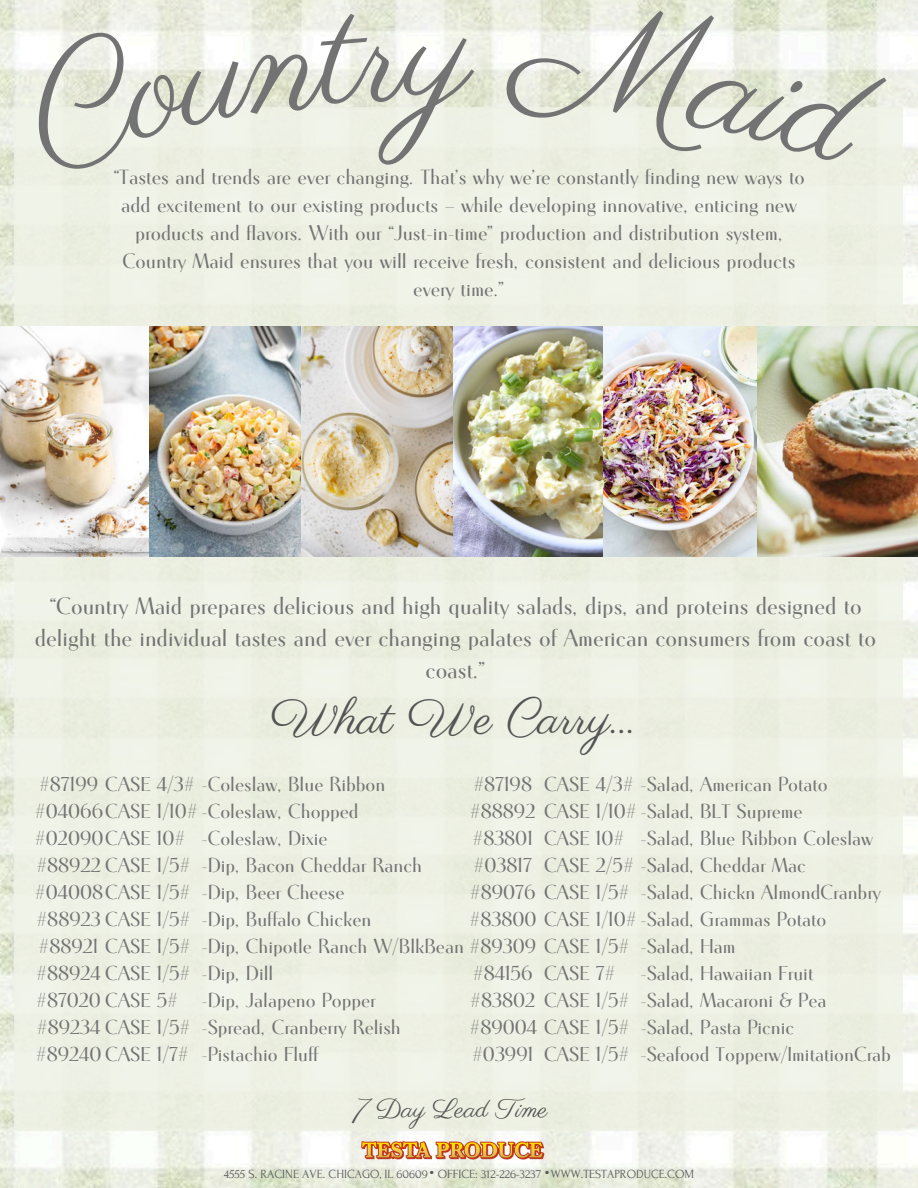
<style>
.page{position:relative;width:918px;height:1188px;background:#fff}
.page>*{position:absolute;margin:0;border:0;box-sizing:border-box;transform-origin:0 0}
.t1{font:151.5px "Parisienne";color:#737373}
.t2{font:49.5px "Parisienne";color:#545454}
.t3{font:26.55px "Parisienne";color:#545454}
.t4{font:700 22.95px/31.8px "Cotoris";color:#737373;text-align:center}
.t5{font:700 20.25px/27.9px "Cotoris";color:#737373;text-align:center}
.t6{font:700 19.5px/27px "Cotoris";color:#737373}
.t7{font:12.45px "Forum";color:#545454}
</style>
<div class="page">
<img style="left:0;top:0;width:918px;height:1188px">
<div style="left:15px;top:107px;width:888px;height:1024px;background:#eef1e4"></div>
<img style="left:0;top:326px;width:297px;height:231px">
<img style="left:297px;top:326px;width:156px;height:231px">
<img style="left:453px;top:326px;width:465px;height:231px">
<img style="left:346px;top:1131px;width:214px;height:36px">
<svg style="left:15px;top:11px;width:395px;height:157px"></svg>
<svg style="left:501px;top:0;width:387px;height:172px"></svg>
<h5 class="t1" style="left:406px;top:-42px;width:67px">y</h5>
<p class="t5" style="left:113px;top:165px;width:693px">“Tastes and trends are ever changing. That’s why we’re constantly finding new ways to add excitement to our existing products – while developing innovative, enticing new products and flavors. With our “Just-in-time” production and distribution system, Country Maid ensures that you will receive fresh, consistent and delicious products every time.”</p>
<p class="t4" style="left:35px;top:592px;width:843px">“Country Maid prepares delicious and high quality salads, dips, and proteins designed to delight the individual tastes and ever changing palates of American consumers from coast to coast.”</p>
<h2 class="t2" style="left:270px;top:688px;width:367px">What We Carry...</h2>
<p class="t6" style="left:35px;top:772px;width:352px">#87199 CASE 4/3# -Coleslaw, Blue Ribbon #04066CASE 1/10# -Coleslaw, Chopped #02090CASE 10#<br>#88922 CASE 1/5#<br>#04008CASE 1/5#<br>#88923 CASE 1/5#<br>#88921 CASE 1/5#<br>#88924 CASE 1/5#<br>#87020 CASE 5#<br>#89234 CASE 1/5#<br>#89240 CASE 1/7#</p>
<p class="t6" style="left:544px;top:772px;width:285px">CASE 4/3# -Salad, American Potato</p>
<p class="t6" style="left:544px;top:799px;width:260px">CASE 1/10# -Salad, BLT Supreme</p>
<p class="t6" style="left:641px;top:826px;width:234px">-Salad, Blue Ribbon Coleslaw</p>
<p class="t6" style="left:544px;top:853px;width:263px">CASE 2/5# -Salad, Cheddar Mac</p>
<p class="t6" style="left:641px;top:880px;width:242px">-Salad, Chickn AlmondCranbry</p>
<p class="t6" style="left:641px;top:934px;width:252px">-Salad, Ham<br>-Salad, Hawaiian Fruit<br>-Salad, Macaroni &amp; Pea<br>-Salad, Pasta Picnic<br>-Seafood Topperw/ImitationCrab</p>
<p class="t6" style="left:473px;top:772px;width:60px">#87198</p>
<p class="t6" style="left:470px;top:799px;width:67px">#88892</p>
<p class="t6" style="left:472px;top:826px;width:62px">#83801</p>
<p class="t6" style="left:474px;top:853px;width:60px">#03817</p>
<p class="t6" style="left:470px;top:880px;width:67px">#89076</p>
<p class="t6" style="left:470px;top:907px;width:359px">#83800 CASE 1/10# -Salad, Grammas Potato</p>
<p class="t6" style="left:202px;top:934px;width:429px">-Dip, Chipotle Ranch W/BlkBean #89309 CASE 1/5#</p>
<p class="t6" style="left:473px;top:961px;width:61px">#84156</p>
<p class="t6" style="left:470px;top:988px;width:67px">#83802</p>
<p class="t6" style="left:470px;top:1015px;width:161px">#89004 CASE 1/5#</p>
<p class="t6" style="left:472px;top:1042px;width:63px">#03991</p>
<p class="t6" style="left:544px;top:826px;width:82px">CASE 10#</p>
<p class="t6" style="left:544px;top:880px;width:87px">CASE 1/5#</p>
<p class="t6" style="left:202px;top:826px;width:222px">-Coleslaw, Dixie<br>-Dip, Bacon Cheddar Ranch -Dip, Beer Cheese<br>-Dip, Buffalo Chicken</p>
<p class="t6" style="left:202px;top:961px;width:201px">-Dip, Dill<br>-Dip, Jalapeno Popper -Spread, Cranberry Relish -Pistachio Fluff</p>
<p class="t6" style="left:544px;top:961px;width:87px">CASE 7#<br>CASE 1/5#</p>
<p class="t6" style="left:544px;top:1042px;width:87px">CASE 1/5#</p>
<h3 class="t3" style="left:354px;top:1092px;width:195px">7 Day Lead Time</h3>
<p class="t7" style="left:224px;top:1167px;width:472px">4555 S. RACINE AVE. CHICAGO, IL 60609<sup>.</sup> OFFICE: 312-226-3237 <sup>.</sup>WWW.TESTAPRODUCE.COM</p>
</div>
